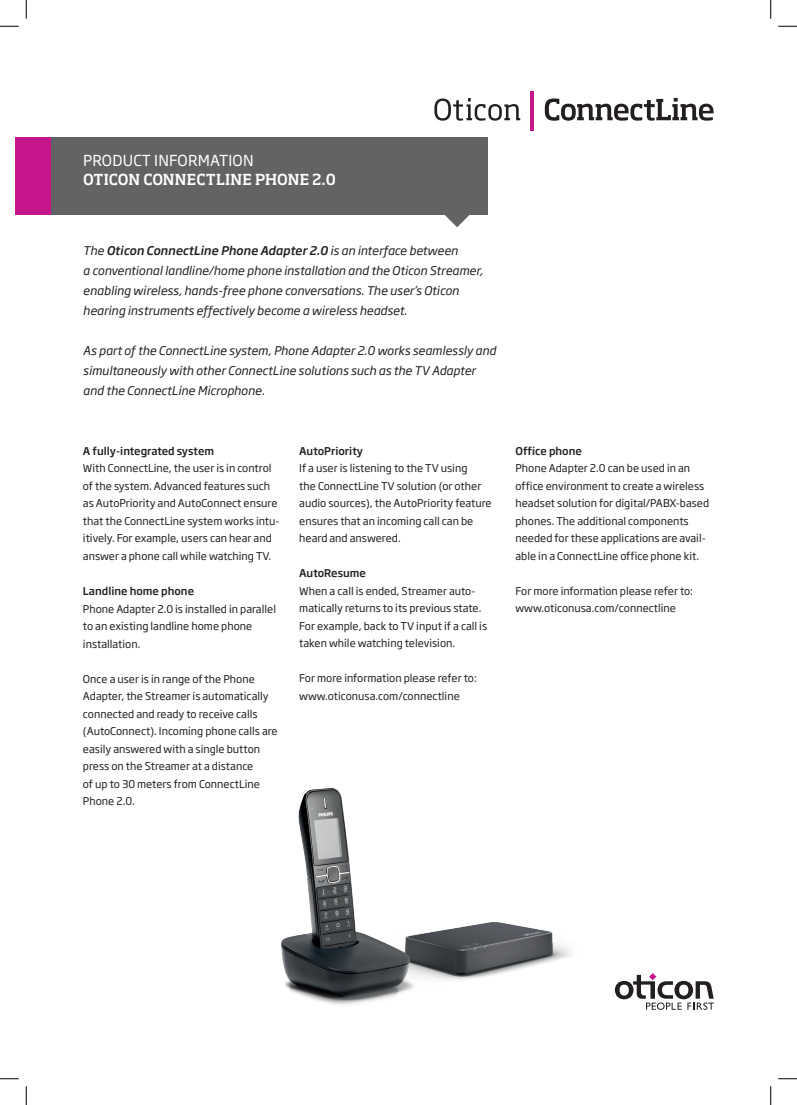
<style>
.page{position:relative;width:797px;height:1105px;background:#fff}
.page>*{position:absolute;margin:0;border:0;box-sizing:border-box;transform-origin:0 0}
.t1{font:500 15px "Soho Pro";letter-spacing:.015em;color:#fff}
.t2{font:15px "Soho Gothic Pro";letter-spacing:.015em;color:#fff}
.t3{font:italic 11.88px/20px "Soho Gothic Pro";color:#231f20}
.t4{font:10.62px/17.5px "Soho Gothic Pro";color:#231f20}
.t5{font:500 10.62px "Soho Gothic Pro";color:#231f20}
.s1{font-weight:500}
</style>
<div class="page">
<div style="left:51px;top:137px;width:436px;height:78px;background:#636366"></div>
<svg style="left:445px;top:215px;width:24px;height:12px"></svg>
<div style="left:16px;top:137px;width:35px;height:78px;background:#c5168c"></div>
<svg style="left:434px;top:98px;width:86px;height:23px"></svg>
<hr style="left:530px;top:91px;width:4px;height:40px;background:#c5168c">
<svg style="left:545px;top:98px;width:168px;height:23px"></svg>
<svg style="left:615px;top:973px;width:99px;height:37px"></svg>
<img style="left:281px;top:788px;width:290px;height:217px">
<svg style="left:0;top:25px;width:19px;height:2px"></svg>
<svg style="left:778px;top:25px;width:19px;height:2px"></svg>
<svg style="left:0;top:1078px;width:19px;height:1px"></svg>
<svg style="left:778px;top:1078px;width:19px;height:1px"></svg>
<svg style="left:25px;top:0;width:2px;height:19px"></svg>
<svg style="left:25px;top:1086px;width:2px;height:19px"></svg>
<svg style="left:770px;top:0;width:1px;height:19px"></svg>
<svg style="left:770px;top:1086px;width:1px;height:19px"></svg>
<h1 class="t2" style="left:83px;top:149px;width:136px">product i nformatio</h1>
<h1 class="t2" style="left:243px;top:149px;width:12px">n</h1>
<h1 class="t1" style="left:83px;top:169px;width:254px">OTICON CONNECTLINE PHONE 2.0</h1>
<p class="t3" style="left:83px;top:240px;width:402px">The <span class="s1">Oticon ConnectLine Phone Adapter 2.0</span> is an interface between<br>a conventional landline/home phone installation and the Oticon Streamer, enabling wireless, hands-free phone conversations. The user’s Oticon hearing instruments effectively become a wireless headset.</p>
<p class="t3" style="left:83px;top:340px;width:414px">As part of the ConnectLine system, Phone Adapter 2.0 works seamlessly and simultaneously with other ConnectLine solutions such as the TV Adapter and the ConnectLine Microphone.</p>
<p class="t5" style="left:83px;top:443px;width:133px">A fully-integrated system</p>
<p class="t4" style="left:83px;top:459px;width:198px">With ConnectLine, the user is in control of the system. Advanced features such as AutoPriority and AutoConnect ensure that the ConnectLine system works intu&shy;itively. For example, users can hear and answer a phone call while watching TV.</p>
<p class="t5" style="left:83px;top:583px;width:113px">Landline home phone</p>
<p class="t4" style="left:83px;top:599px;width:194px">Phone Adapter 2.0 is installed in parallel to an existing landline home phone installation.</p>
<p class="t4" style="left:83px;top:669px;width:196px">Once a user is in range of the Phone Adapter, the Streamer is automatically connected and ready to receive calls (AutoConnect). Incoming phone calls are easily answered with a single button press on the Streamer at a distance<br>of up to 30 meters from ConnectLine Phone 2.0.</p>
<p class="t5" style="left:299px;top:443px;width:65px">AutoPriority</p>
<p class="t4" style="left:299px;top:459px;width:194px">If a user is listening to the TV using<br>the ConnectLine TV solution (or other audio sources), the AutoPriority feature ensures that an incoming call can be heard and answered.</p>
<p class="t5" style="left:299px;top:565px;width:68px">AutoResume</p>
<p class="t4" style="left:299px;top:582px;width:189px">When a call is ended, Streamer auto&shy;matically returns to its previous state.<br>For example, back to TV input if a call is taken while watching television.</p>
<p class="t4" style="left:299px;top:669px;width:179px">For more information please refer to: www.oticonusa.com/connectline</p>
<p class="t5" style="left:515px;top:443px;width:68px">Office phone</p>
<p class="t4" style="left:515px;top:459px;width:195px">Phone Adapter 2.0 can be used in an office environment to create a wireless headset solution for digital/PABX-based phones. The additional components needed for these applications are avail&shy;able in a ConnectLine office phone kit.</p>
<p class="t4" style="left:515px;top:582px;width:179px">For more information please refer to: www.oticonusa.com/connectline</p>
</div>
